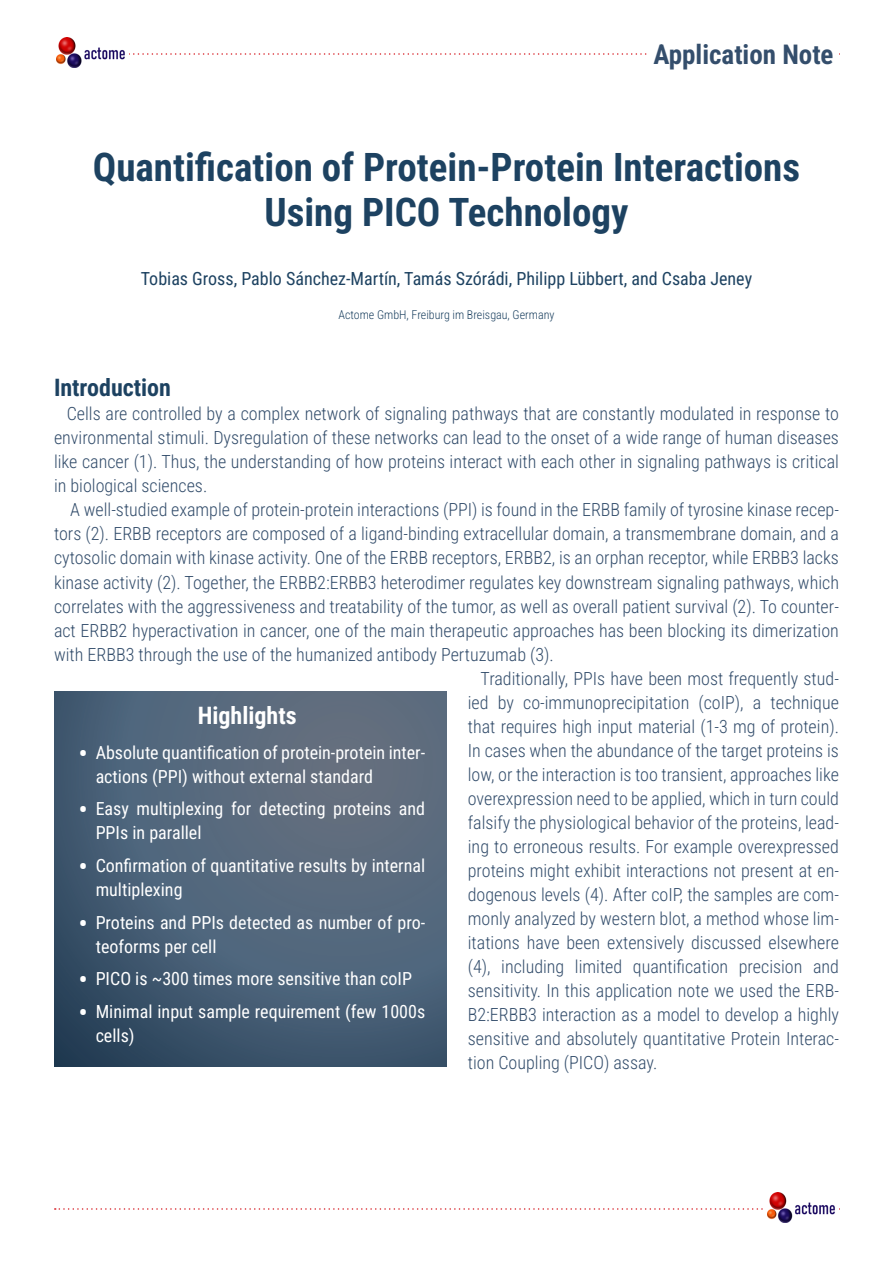
<style>
.page{position:relative;width:893px;height:1263px;background:#fff}
.page>*{position:absolute;margin:0;border:0;box-sizing:border-box;transform-origin:0 0}
.t1{font:700 39px/45px "Roboto Condensed";color:#1d4261;text-align:center}
.t2{font:700 27px "Roboto Condensed";color:#344e6c}
.Headline{font:700 24px "Roboto Condensed";color:#1d4261}
.Headline-2{font:700 24px "Roboto Condensed";color:#fff}
.Base_text{font:300 18px/24px "Roboto Condensed";color:#344e6c;text-align:justify}
.t3{font:18px/24px "Roboto Condensed";color:#fff}
.Authors{font:18px "Roboto Condensed";color:#1d4261}
.Affiliations{font:300 12px "Roboto Condensed";color:#1d4261}
.s1{font-weight:700;font-size:24px}
</style>
<div class="page">
<svg style="left:55px;top:1208px;width:708px;height:2px"></svg>
<img style="left:767px;top:1193px;width:68px;height:29px">
<svg style="left:129px;top:53px;width:518px;height:2px"></svg>
<img style="left:57px;top:38px;width:68px;height:29px">
<svg style="left:54px;top:691px;width:393px;height:375px;background:#4d6176"></svg>
<h2 class="t2" style="left:653px;top:36px;width:182px">Application Note</h2>
<p class="t1" style="left:93px;top:143px;width:709px">Quantification of Protein-Protein Interactions<br>Using PICO Technology</p>
<p class="Authors" style="left:141px;top:266px;width:613px">Tobias Gross, Pablo Sánchez-Martín, Tamás Szórádi, Philipp Lübbert, and Csaba Jeney</p>
<p class="Affiliations" style="left:338px;top:306px;width:217px">Actome GmbH, Freiburg im Breisgau, Germany</p>
<p class="Headline" style="left:54px;top:371px;width:119px">Introduction</p>
<p class="Base_text" style="left:54px;top:401px;width:786px;text-indent:13px">Cells are controlled by a complex network of signaling pathways that are constantly modulated in response to environmental stimuli. Dysregulation of these networks can lead to the onset of a wide range of human diseases like cancer (1). Thus, the understanding of how proteins interact with each other in signaling pathways is critical in biological sciences.</p>
<p class="Base_text" style="left:54px;top:497px;width:786px;text-indent:16px">A well-studied example of protein-protein interactions (PPI) is found in the ERBB family of tyrosine kinase recep&shy;tors (2). ERBB receptors are composed of a ligand-binding extracellular domain, a transmembrane domain, and a cytosolic domain with kinase activity. One of the ERBB receptors, ERBB2, is an orphan receptor, while ERBB3 lacks kinase activity (2). Together, the ERBB2:ERBB3 heterodimer regulates key downstream signaling pathways, which correlates with the aggressiveness and treatability of the tumor, as well as overall patient survival (2). To counter&shy;act ERBB2 hyperactivation in cancer, one of the main therapeutic approaches has been blocking its dimerization with ERBB3 through the use of the humanized antibody Pertuzumab (3).</p>
<p class="Base_text" style="left:468px;top:665px;width:373px;text-indent:13px">Traditionally, PPIs have been most frequently stud&shy;ied by co-immunoprecipitation (coIP), a technique that requires high input material (1-3 mg of protein).<br>In cases when the abundance of the target proteins is low, or the interaction is too transient, approaches like overexpression need to be applied, which in turn could falsify the physiological behavior of the proteins, lead&shy;ing to erroneous results. For example overexpressed proteins might exhibit interactions not present at en&shy;dogenous levels (4). After coIP, the samples are com&shy;monly analyzed by western blot, a method whose lim&shy;itations have been extensively discussed elsewhere (4), including limited quantification precision and sensitivity. In this application note we used the ERB-B2:ERBB3 interaction as a model to develop a highly sensitive and absolutely quantitative Protein Interac&shy;tion Coupling (PICO) assay.</p>
<p class="Headline-2" style="left:198px;top:698px;width:100px">Highlights</p>
<p class="t3" style="left:96px;top:740px;width:331px;text-indent:-17px"><span class="s1">•</span> Absolute quantification of protein-protein inter&shy;actions (PPI) without external standard</p>
<p class="t3" style="left:96px;top:796px;width:331px;text-indent:-17px"><span class="s1">•</span> Easy multiplexing for detecting proteins and<br>PPIs in parallel</p>
<p class="t3" style="left:96px;top:853px;width:331px;text-indent:-17px"><span class="s1">•</span> Confirmation of quantitative results by internal multiplexing</p>
<p class="t3" style="left:96px;top:909px;width:331px;text-indent:-17px"><span class="s1">•</span> Proteins and PPIs detected as number of pro&shy;teoforms per cell</p>
<p class="t3" style="left:79px;top:966px;width:335px"><span class="s1">•</span> PICO is ~300 times more sensitive than coIP</p>
<p class="t3" style="left:96px;top:998px;width:331px;text-indent:-17px"><span class="s1">•</span> Minimal input sample requirement (few 1000s cells)</p>
</div>
